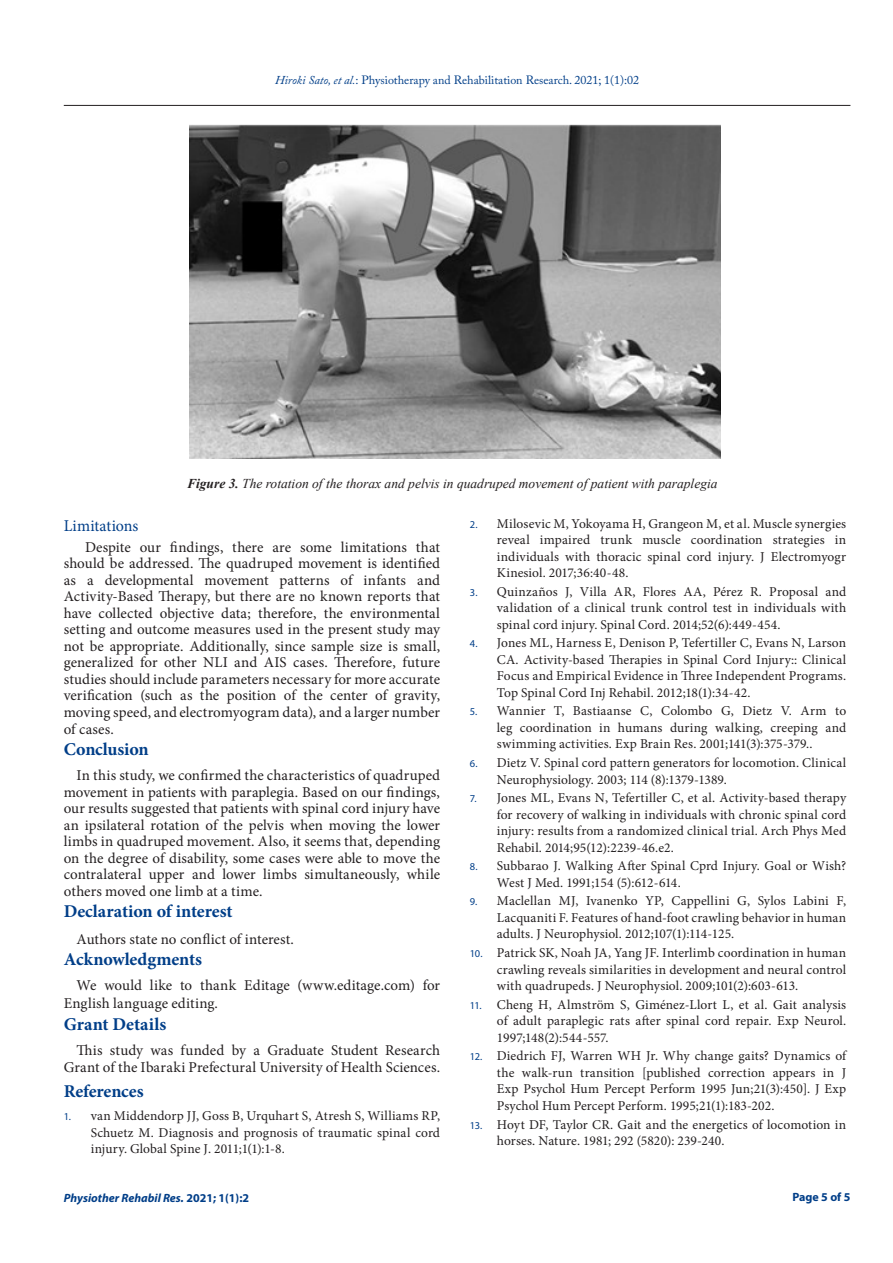
<style>
.page{position:relative;width:893px;height:1263px;background:#fff}
.page>*{position:absolute;margin:0;border:0;box-sizing:border-box;transform-origin:0 0}
.t1{font:700 18px "Minion Pro";letter-spacing:-.005em;color:#003e88}
.t2{font:16.5px "Minion Pro";letter-spacing:.005em;color:#003e88}
.t3{font:15px/16.5px "Minion Pro";letter-spacing:.005em;color:#231f20;text-align:justify}
.t4{font:13.5px/16.5px "Minion Pro";letter-spacing:.005em;color:#231f20;text-align:justify}
.t5{font:italic 13.5px "Times New Roman";color:#231f20}
.t6{font:12px "Adobe Caslon Pro";color:#003e88}
.t7{font:italic 700 12px "Myriad Pro";color:#003e88}
.t8{font:700 12px "Myriad Pro";color:#003e88}
.s1{font-style:italic}
.s2{font-weight:700}
.s3{font-family:"Myriad Pro";font-size:10.5px;color:#003e88}
.s4{font-style:normal}
</style>
<div class="page">
<hr style="left:64px;top:105px;width:786px;height:1px;background:#231f20">
<img style="left:189px;top:125px;width:532px;height:334px">
<p class="t6" style="left:275px;top:73px;width:365px"><span class="s1">Hiroki Sato, et al.</span>: Physiotherapy and Rehabilitation Research. 2021; 1(1):02</p>
<p class="t5" style="left:187px;top:474px;width:532px"><span class="s2">Figure 3.</span> The rotation of the thorax and pelvis in quadruped movement of patient with paraplegia</p>
<p class="t2" style="left:64px;top:514px;width:76px">Limitations</p>
<p class="t3" style="left:64px;top:539px;width:378px;text-indent:21px">Despite our findings, there are some limitations that should be addressed. The quadruped movement is identified as a developmental movement patterns of infants and Activity-Based Therapy, but there are no known reports that have collected objective data; therefore, the environmental setting and outcome measures used in the present study may not be appropriate. Additionally, since sample size is small, generalized for other NLI and AIS cases. Therefore, future studies should include parameters necessary for more accurate verification (such as the position of the center of gravity, moving speed, and electromyogram data), and a larger number of cases.</p>
<p class="t1" style="left:64px;top:737px;width:86px">Conclusion</p>
<p class="t3" style="left:64px;top:767px;width:378px;text-indent:13px">In this study, we confirmed the characteristics of quadruped movement in patients with paraplegia. Based on our findings, our results suggested that patients with spinal cord injury have an ipsilateral rotation of the pelvis when moving the lower limbs in quadruped movement. Also, it seems that, depending on the degree of disability, some cases were able to move the contralateral upper and lower limbs simultaneously, while others moved one limb at a time.</p>
<p class="t1" style="left:64px;top:899px;width:170px">Declaration of interest</p>
<p class="t3" style="left:77px;top:931px;width:219px">Authors state no conflict of interest.</p>
<p class="t1" style="left:64px;top:947px;width:140px">Acknowledgments</p>
<p class="t3" style="left:64px;top:977px;width:378px;line-height:18px;text-indent:13px">We would like to thank Editage (www.editage.com) for<br>English language editing.</p>
<p class="t1" style="left:64px;top:1011px;width:104px">Grant Details</p>
<p class="t3" style="left:64px;top:1041px;width:378px;line-height:17.2px;text-align:right">This study was funded by a Graduate Student Research<br>Grant of the Ibaraki Prefectural University of Health Sciences.</p>
<p class="t1" style="left:64px;top:1079px;width:82px">References</p>
<p class="t4" style="left:91px;top:1107px;width:351px;text-indent:-27px"><span class="s3">1.</span> van Middendorp JJ, Goss B, Urquhart S, Atresh S, Williams RP, Schuetz M. Diagnosis and prognosis of traumatic spinal cord injury. Global Spine J. 2011;1(1):1-8.</p>
<p class="t7" style="left:64px;top:1190px;width:187px">Physiother Rehabil Res. <span class="s4">2021; 1(1):2</span></p>
<p class="t4" style="left:497px;top:515px;width:351px;text-indent:-27px"><span class="s3">2.</span> Milosevic M, Yokoyama H, Grangeon M, et al. Muscle synergies reveal impaired trunk muscle coordination strategies in individuals with thoracic spinal cord injury. J Electromyogr Kinesiol. 2017;36:40-48.</p>
<p class="t4" style="left:497px;top:583px;width:351px;text-indent:-27px"><span class="s3">3.</span> Quinzaños J, Villa AR, Flores AA, Pérez R. Proposal and validation of a clinical trunk control test in individuals with spinal cord injury. Spinal Cord. 2014;52(6):449-454.</p>
<p class="t4" style="left:497px;top:635px;width:351px;text-indent:-27px"><span class="s3">4.</span> Jones ML, Harness E, Denison P, Tefertiller C, Evans N, Larson CA. Activity-based Therapies in Spinal Cord Injury:: Clinical Focus and Empirical Evidence in Three Independent Programs.<br>Top Spinal Cord Inj Rehabil. 2012;18(1):34-42.</p>
<p class="t4" style="left:497px;top:703px;width:351px;text-indent:-27px"><span class="s3">5.</span> Wannier T, Bastiaanse C, Colombo G, Dietz V. Arm to leg coordination in humans during walking, creeping and swimming activities. Exp Brain Res. 2001;141(3):375-379..</p>
<p class="t4" style="left:497px;top:755px;width:351px;text-indent:-27px"><span class="s3">6.</span> Dietz V. Spinal cord pattern generators for locomotion. Clinical<br>Neurophysiology. 2003; 114 (8):1379-1389.</p>
<p class="t4" style="left:497px;top:790px;width:351px;text-indent:-27px"><span class="s3">7.</span> Jones ML, Evans N, Tefertiller C, et al. Activity-based therapy for recovery of walking in individuals with chronic spinal cord injury: results from a randomized clinical trial. Arch Phys Med Rehabil. 2014;95(12):2239-46.e2.</p>
<p class="t4" style="left:497px;top:858px;width:351px;text-indent:-27px"><span class="s3">8.</span> Subbarao J. Walking After Spinal Cprd Injury. Goal or Wish?<br>West J Med. 1991;154 (5):612-614.</p>
<p class="t4" style="left:497px;top:893px;width:351px;text-indent:-27px"><span class="s3">9.</span> Maclellan MJ, Ivanenko YP, Cappellini G, Sylos Labini F, Lacquaniti F. Features of hand-foot crawling behavior in human adults. J Neurophysiol. 2012;107(1):114-125.</p>
<p class="t4" style="left:497px;top:945px;width:351px;text-indent:-27px"><span class="s3">10.</span> Patrick SK, Noah JA, Yang JF. Interlimb coordination in human crawling reveals similarities in development and neural control with quadrupeds. J Neurophysiol. 2009;101(2):603-613.</p>
<p class="t4" style="left:497px;top:996px;width:351px;text-indent:-27px"><span class="s3">11.</span> Cheng H, Almström S, Giménez-Llort L, et al. Gait analysis of adult paraplegic rats after spinal cord repair. Exp Neurol.<br>1997;148(2):544-557.</p>
<p class="t4" style="left:497px;top:1048px;width:351px;text-indent:-27px"><span class="s3">12.</span> Diedrich FJ, Warren WH Jr. Why change gaits? Dynamics of the walk-run transition [published correction appears in J Exp Psychol Hum Percept Perform 1995 Jun;21(3):450]. J Exp Psychol Hum Percept Perform. 1995;21(1):183-202.</p>
<p class="t4" style="left:497px;top:1116px;width:351px;text-indent:-27px"><span class="s3">13.</span> Hoyt DF, Taylor CR. Gait and the energetics of locomotion in horses. Nature. 1981; 292 (5820): 239-240.</p>
<p class="t8" style="left:792px;top:1189px;width:60px">Page 5 of 5</p>
</div>
